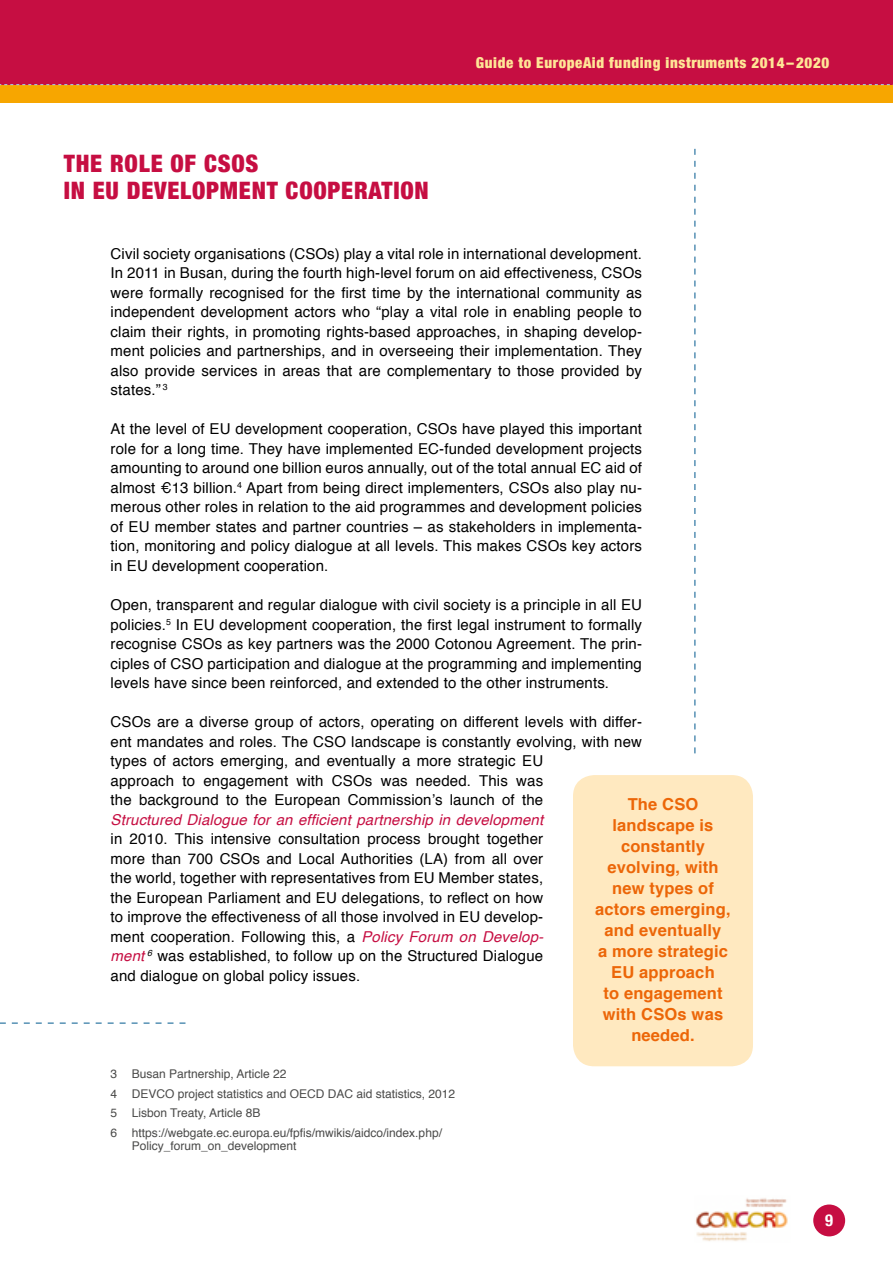
<style>
.page{position:relative;width:893px;height:1263px;background:#fff}
.page>*{position:absolute;margin:0;border:0;box-sizing:border-box;transform-origin:0 0}
.t1{font:900 condensed 24px/26.4px "Helvetica Neue";letter-spacing:.035em;color:#c60e42}
.t2{font:700 16.5px/21px "Helvetica";letter-spacing:.01em;color:#ec6608;text-align:center}
.t3{font:700 condensed 16.5px "Helvetica Neue";color:#fff}
.t4{font:15px/19.5px "Helvetica";letter-spacing:.01em;color:#000;text-align:justify}
.t5{font:italic 15px "Helvetica";letter-spacing:.01em;color:#c60e42}
.t6{font:900 condensed 15px "Helvetica Neue";letter-spacing:.04em;color:#ffe596}
.t7{font:12px/19.5px "Helvetica";color:#4a4a49}
.s1{font-style:italic;color:#c60e42}
</style>
<div class="page">
<div style="left:813px;top:1204px;width:32px;height:32px;background:#c60e42;border-radius:50%"></div>
<img style="left:695px;top:1198px;width:93px;height:43px">
<div style="left:0;top:0;width:893px;height:102px;background:#c60e42"></div>
<div style="left:0;top:85px;width:893px;height:17px;background:#f7a600"></div>
<svg style="left:0;top:84px;width:893px;height:1px"></svg>
<svg style="left:694px;top:149px;width:1px;height:604px"></svg>
<div style="left:573px;top:775px;width:180px;height:291px;background:#ffe9c0;border-radius:21px"></div>
<svg style="left:0;top:1023px;width:185px;height:1px"></svg>
<h1 class="t1" style="left:64px;top:149px;width:196px">THE ROLE OF CSOS<br>IN EU DEVELOPMENT</h1>
<h1 class="t1" style="left:286px;top:175px;width:70px">COOPERAT</h1>
<h1 class="t1" style="left:393px;top:175px;width:22px">ION</h1>
<p class="t6" style="left:476px;top:50px;width:355px">GUIDE TO EUROPEAID FUNDING INSTRUMENTS 2014–2020</p>
<p class="t4" style="left:111px;top:244px;width:533px">Civil society organisations (CSOs) play a vital role in international development.<br>In 2011 in Busan, during the fourth high-level forum on aid effectiveness, CSOs were formally recognised for the first time by the international community as independent development actors who “play a vital role in enabling people to claim their rights, in promoting rights-based approaches, in shaping develop&shy;ment policies and partnerships, and in overseeing their implementation. They also provide services in areas that are complementary to those provided by states.” <sup>3</sup></p>
<p class="t4" style="left:111px;top:420px;width:533px">At the level of EU development cooperation, CSOs have played this important role for a long time. They have implemented EC-funded development projects amounting to around one billion euros annually, out of the total annual EC aid of almost €13 billion.<sup>4</sup> Apart from being direct implementers, CSOs also play nu&shy;merous other roles in relation to the aid programmes and development policies of EU member states and partner countries – as stakeholders in implementa&shy;tion, monitoring and policy dialogue at all levels. This makes CSOs key actors in EU development cooperation.</p>
<p class="t4" style="left:111px;top:595px;width:533px">Open, transparent and regular dialogue with civil society is a principle in all EU policies.<sup>5</sup> In EU development cooperation, the first legal instrument to formally recognise CSOs as key partners was the 2000 Cotonou Agreement. The prin&shy;ciples of CSO participation and dialogue at the programming and implementing levels have since been reinforced, and extended to the other instruments.</p>
<p class="t4" style="left:111px;top:712px;width:533px;text-align:left">CSOs are a diverse group of actors, operating on different levels with differ&shy;ent mandates and roles. The CSO landscape is constantly evolving, with new types of actors emerging, and eventually a more strategic EU<br>approach to engagement with CSOs was needed. This was<br>the background to the European Commission’s launch of the</p>
<p class="t5" style="left:111px;top:807px;width:434px">Structured Dialogue for an efficient partnership in development</p>
<p class="t4" style="left:111px;top:829px;width:434px">in 2010. This intensive consultation process brought together more than 700 CSOs and Local Authorities (LA) from all over the world, together with representatives from EU Member states, the European Parliament and EU delegations, to reflect on how to improve the effectiveness of all those involved in EU develop&shy;ment cooperation. Following this, a <span class="s1">Policy Forum on Develop&shy;ment</span> <sup>6</sup> was established, to follow up on the Structured Dialogue and dialogue on global policy issues.</p>
<p class="t2" style="left:595px;top:794px;width:137px">The CSO landscape is constantly evolving, with new types of actors emerging, and eventually<br>a more strategic<br>EU approach<br>to engagement with CSOs was needed.</p>
<p class="t7" style="left:111px;top:1065px;width:346px">3 Busan Partnership, Article 22<br>4 DEVCO project statistics and OECD DAC aid statistics, 2012<br>5 Lisbon Treaty, Article 8B<br>6 https://webgate.ec.europa.eu/fpfis/mwikis/aidco/index.php/</p>
<p class="t7" style="left:132px;top:1137px;width:166px">Policy_forum_on_development</p>
<p class="t3" style="left:825px;top:1207px;width:9px">9</p>
</div>
